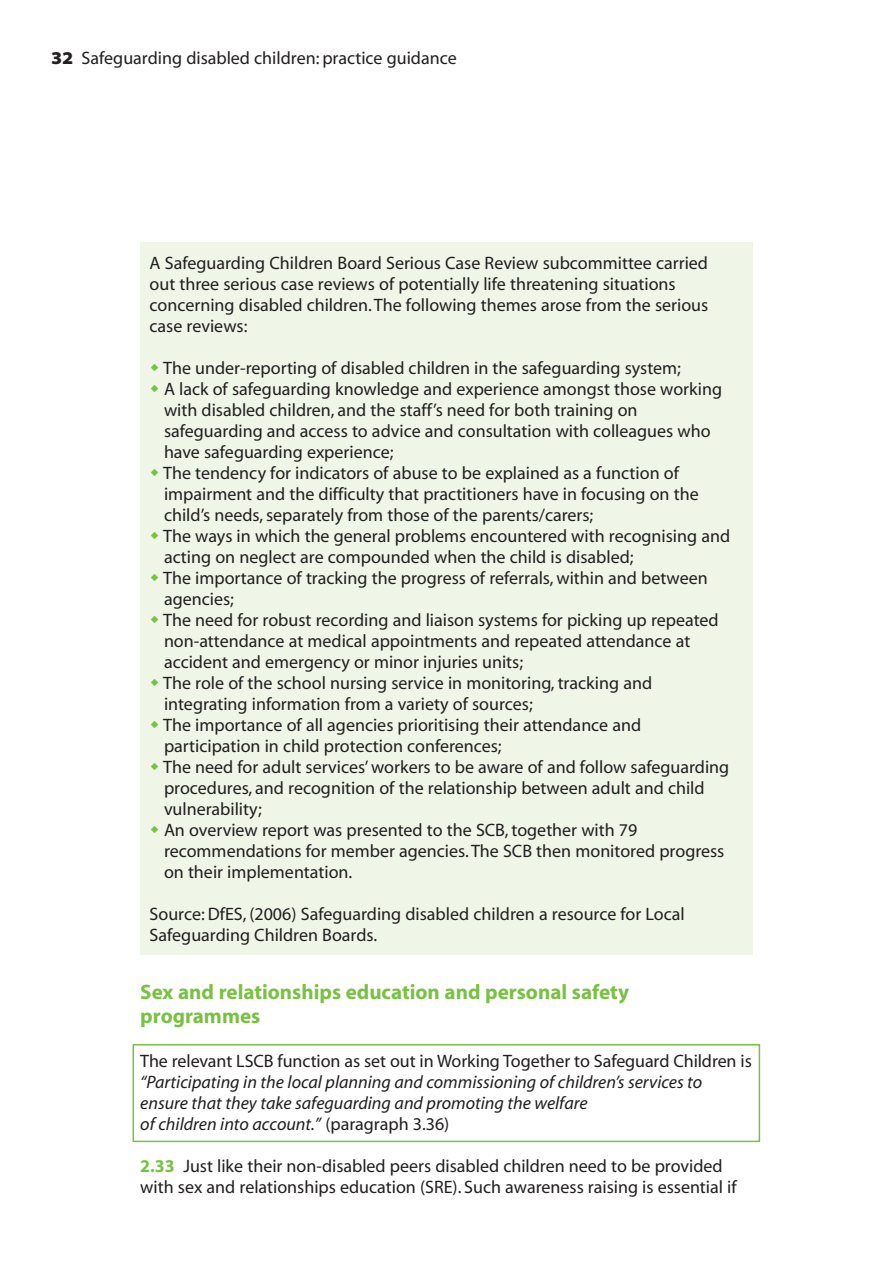
<style>
.page{position:relative;width:893px;height:1263px;background:#fff}
.page>*{position:absolute;margin:0;border:0;box-sizing:border-box;transform-origin:0 0}
.t1{font:21px/24px "Myriad MM.700.600";color:#79c142}
.t2{font:18px/21px "Myriad MM.412.601";color:#231f20}
.t3{font:18px/21px "Myriad MM It.412.601";color:#231f20}
.s1{font-family:"Myriad MM.215.300"}
.s2{font-family:"Myriad MM.412.601"}
.s3{font-family:"Myriad MM.700.600";color:#79c142}
</style>
<div class="page">
<div style="left:140px;top:242px;width:613px;height:713px;background:#eff6e8"></div>
<div style="left:133px;top:1044px;width:627px;height:98px;border:2px solid #79c142"></div>
<p class="t2" style="left:51px;top:49px;width:407px"><span class="s1">32</span> Safeguarding disabled children: practice guidance</p>
<p class="t2" style="left:150px;top:254px;width:560px">A Safeguarding Children Board Serious Case Review subcommittee carried out three serious case reviews of potentially life threatening situations concerning disabled children. The following themes arose from the serious case reviews:</p>
<p class="t2" style="left:163px;top:359px;width:519px">The under-reporting of disabled children in the safeguarding system;</p>
<p class="t2" style="left:164px;top:380px;width:560px">A lack of safeguarding knowledge and experience amongst those working with disabled children, and the staff’s need for both training on safeguarding and access to advice and consultation with colleagues who have safeguarding experience;</p>
<p class="t2" style="left:163px;top:464px;width:537px">The tendency for indicators of abuse to be explained as a function of impairment and the difficulty that practitioners have in focusing on the child’s needs, separately from those of the parents/carers;</p>
<p class="t2" style="left:163px;top:527px;width:568px">The ways in which the general problems encountered with recognising and acting on neglect are compounded when the child is disabled;</p>
<p class="t2" style="left:163px;top:569px;width:546px">The importance of tracking the progress of referrals, within and between agencies;</p>
<p class="t2" style="left:163px;top:611px;width:557px">The need for robust recording and liaison systems for picking up repeated non-attendance at medical appointments and repeated attendance at accident and emergency or minor injuries units;</p>
<p class="t2" style="left:163px;top:674px;width:490px">The role of the school nursing service in monitoring, tracking and integrating information from a variety of sources;</p>
<p class="t2" style="left:163px;top:716px;width:479px">The importance of all agencies prioritising their attendance and participation in child protection conferences;</p>
<p class="t2" style="left:163px;top:758px;width:568px">The need for adult services’ workers to be aware of and follow safeguarding procedures, and recognition of the relationship between adult and child vulnerability;</p>
<p class="t2" style="left:164px;top:821px;width:562px">An overview report was presented to the SCB, together with 79 recommendations for member agencies. The SCB then monitored progress on their implementation.</p>
<p class="t2" style="left:150px;top:905px;width:537px">Source: DfES, (2006) Safeguarding disabled children a resource for Local<br>Safeguarding Children Boards.</p>
<p class="t1" style="left:140px;top:981px;width:490px">Sex and relationships education and personal safety programmes</p>
<p class="t2" style="left:140px;top:1052px;width:613px">The relevant LSCB function as set out in Working Together to Safeguard Children is</p>
<p class="t3" style="left:140px;top:1073px;width:563px">“Participating in the local planning and commissioning of children’s services to ensure that they take safeguarding and promoting the welfare<br>of children into account.” <span class="s2">(paragraph 3.36)</span></p>
<p class="t2" style="left:140px;top:1157px;width:598px"><span class="s3">2.33</span> Just like their non-disabled peers disabled children need to be provided with sex and relationships education (SRE). Such awareness raising is essential if</p>
</div>
